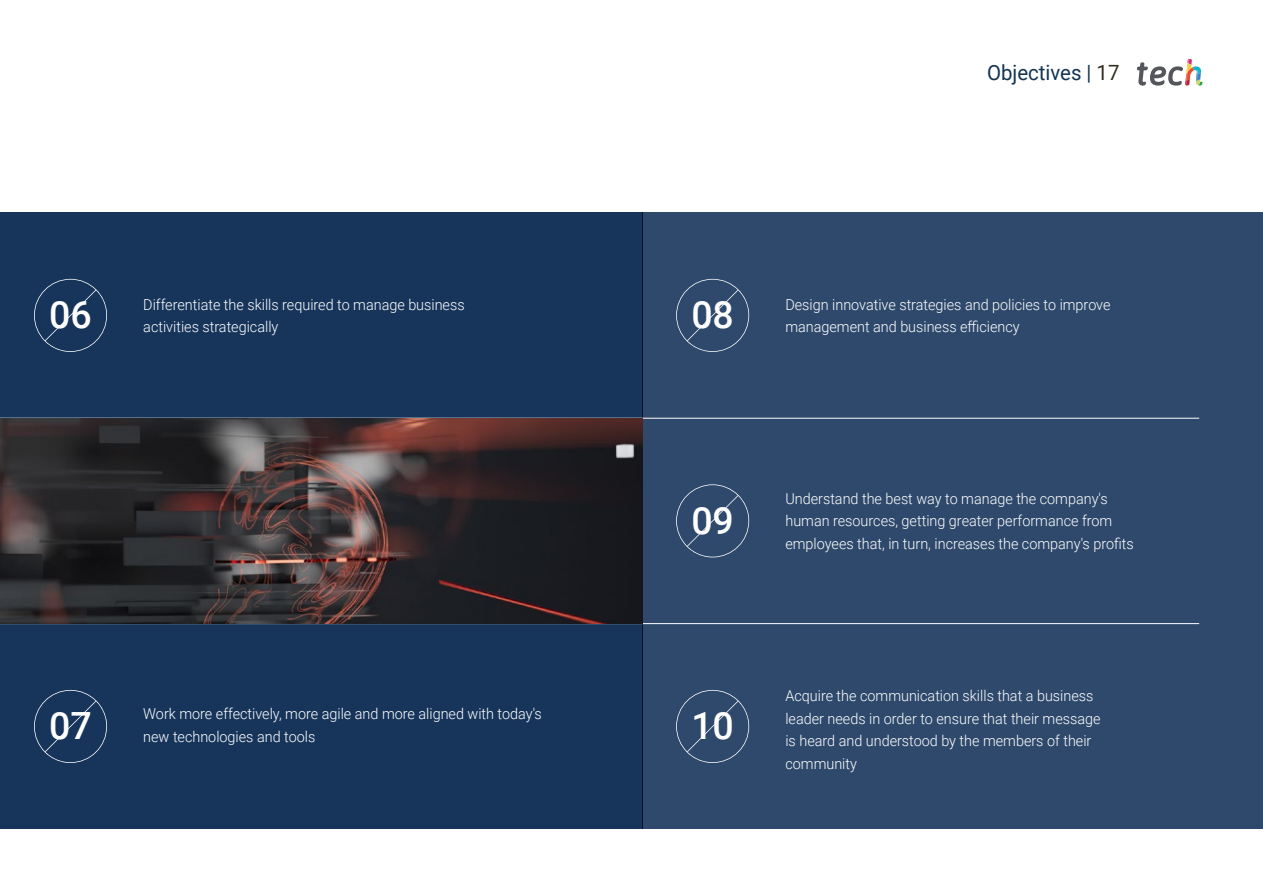
<style>
.page{position:relative;width:1263px;height:893px;background:#fff}
.page>*{position:absolute;margin:0;border:0;box-sizing:border-box;transform-origin:0 0}
.t1{font:500 37.5px "Roboto";color:#fff}
.t2{font:21px "Roboto";color:#123352}
.t3{font:300 15px/22.5px "Roboto";color:#fff;scale:.96 1}
.s1{color:#312e20}
</style>
<div class="page">
<div style="left:0;top:213px;width:642px;height:616px;background:#17355b"></div>
<div style="left:642px;top:213px;width:621px;height:616px;background:#2e496b"></div>
<svg style="left:676px;top:279px;width:73px;height:73px"></svg>
<svg style="left:676px;top:484px;width:73px;height:73px"></svg>
<svg style="left:34px;top:279px;width:73px;height:73px"></svg>
<svg style="left:676px;top:690px;width:73px;height:73px"></svg>
<hr style="left:0;top:418px;width:1199px;height:1px;background:#fff">
<hr style="left:0;top:623px;width:1199px;height:1px;background:#fff">
<img style="left:0;top:418px;width:642px;height:206px">
<svg style="left:34px;top:690px;width:73px;height:73px"></svg>
<svg style="left:1137px;top:59px;width:65px;height:27px"></svg>
<h2 class="t2" style="left:987px;top:57px;width:134px">Objectives | <span class="s1">17</span></h2>
<h1 class="t1" style="left:49px;top:288px;width:44px">06</h1>
<p class="t3" style="left:143px;top:293px;width:336px">Differentiate the skills required to manage business activities strategically</p>
<h1 class="t1" style="left:691px;top:288px;width:44px">08</h1>
<p class="t3" style="left:785px;top:293px;width:340px">Design innovative strategies and policies to improve management and business efficiency</p>
<h1 class="t1" style="left:691px;top:494px;width:44px">09</h1>
<p class="t3" style="left:785px;top:487px;width:364px">Understand the best way to manage the company's human resources, getting greater performance from employees that, in turn, increases the company's profits</p>
<p class="t3" style="left:143px;top:702px;width:417px">Work more effectively, more agile and more aligned with today's new technologies and tools</p>
<h1 class="t1" style="left:49px;top:699px;width:44px">07</h1>
<h1 class="t1" style="left:691px;top:699px;width:44px">10</h1>
<p class="t3" style="left:785px;top:684px;width:330px">Acquire the communication skills that a business leader needs in order to ensure that their message is heard and understood by the members of their community</p>
</div>
